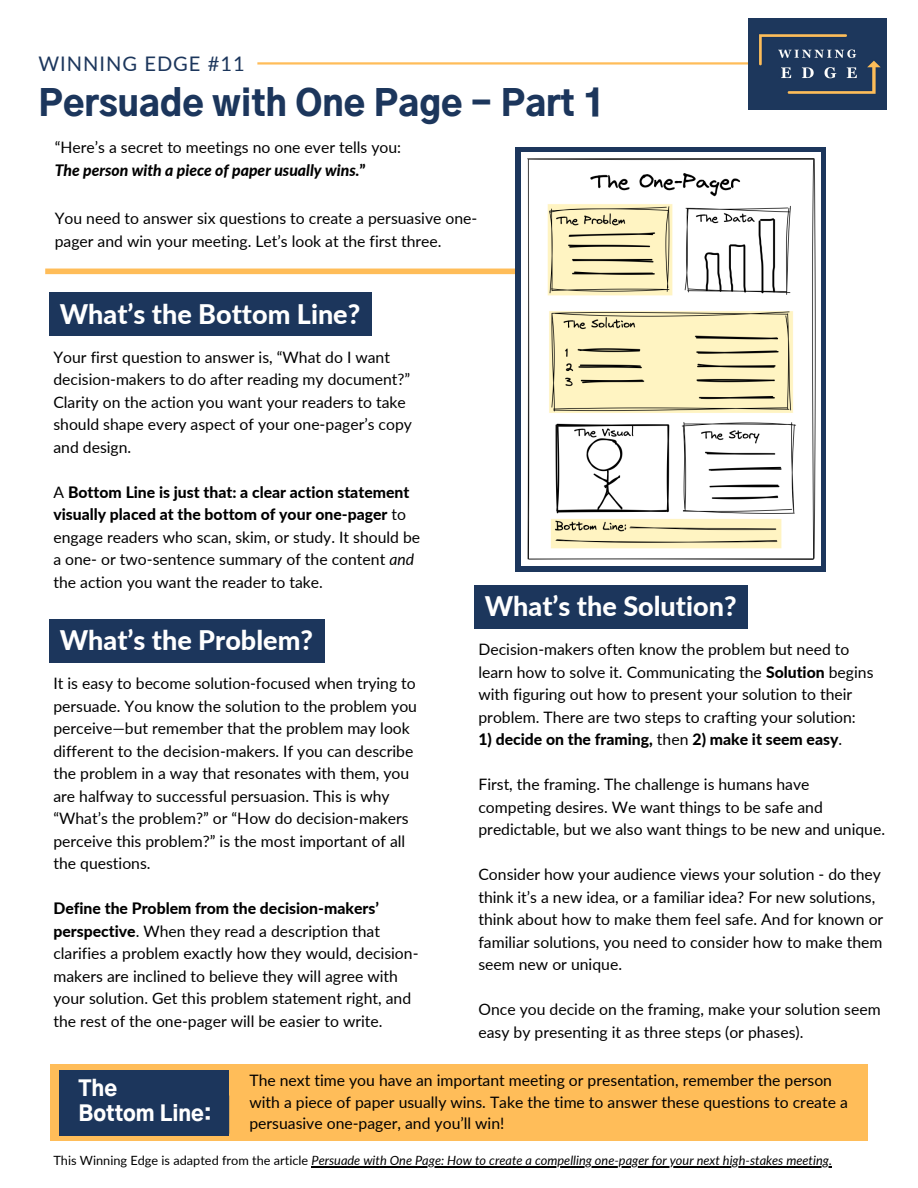
<style>
.page{position:relative;width:918px;height:1188px;background:#fff}
.page>*{position:absolute;margin:0;border:0;box-sizing:border-box;transform-origin:0 0}
.t1{font:900 35.1px "Gothic A1";color:#1c365c}
.t2{font:800 27px "Lato";color:#fff}
.t3{font:900 20.85px "Gothic A1";color:#fff}
.t4{font:20.1px "Lato";letter-spacing:.05em;color:#1c365c}
.t5{font:15.75px/22.5px "Lato";color:#000}
.t6{font:800 15.75px "Lato";color:#000}
.t7{font:italic 800 15.75px "Lato";color:#000}
.t8{font:italic 12.75px "Lato";color:#000}
.s1{font-style:normal}
.s2{font-weight:800}
.s3{font-style:italic}
.s4{font-weight:400}
</style>
<div class="page">
<hr style="left:257px;top:62px;width:627px;height:3px;background:#ffbd59">
<div style="left:45px;top:269px;width:594px;height:5px;background:#ffbd59"></div>
<img style="left:749px;top:19px;width:137px;height:91px">
<div style="left:516px;top:147px;width:310px;height:424px;background:#1c365c"></div>
<img style="left:521px;top:153px;width:300px;height:412px">
<div style="left:50px;top:1064px;width:818px;height:77px;background:#ffbd59"></div>
<div style="left:60px;top:1070px;width:169px;height:65px;background:#1c365c"></div>
<div style="left:49px;top:292px;width:323px;height:44px;background:#1c365c"></div>
<div style="left:49px;top:619px;width:275px;height:44px;background:#1c365c"></div>
<div style="left:474px;top:585px;width:274px;height:44px;background:#1c365c"></div>
<hr style="left:312px;top:1166px;width:520px;height:1px;background:#000">
<p class="t4" style="left:38px;top:51px;width:208px">WINNING EDGE #11</p>
<p class="t1" style="left:38px;top:88px;width:568px">Persuade with One Page - Part 1</p>
<p class="t5" style="left:55px;top:135px;width:348px">“Here’s a secret to meetings no one ever tells you:</p>
<p class="t7" style="left:55px;top:161px;width:313px">The person with a piece of paper usually wins.<span class="s1">”</span></p>
<p class="t5" style="left:55px;top:206px;width:424px;line-height:23.7px">You need to answer six questions to create a persuasive one&shy;pager and win your meeting. Let’s look at the first three.</p>
<p class="t2" style="left:60px;top:297px;width:302px">What’s the Bottom Line?</p>
<p class="t5" style="left:53px;top:345px;width:360px">Your first question to answer is, “What do I want decision-makers to do after reading my document?” Clarity on the action you want your readers to take should shape every aspect of your one-pager’s copy and design.</p>
<p class="t5" style="left:53px;top:480px;width:368px">A <span class="s2">Bottom Line is just that: a clear action statement visually placed at the bottom of your one-pager</span> to engage readers who scan, skim, or study. It should be a one- or two-sentence summary of the content <span class="s3">and </span>the action you want the reader to take.</p>
<p class="t2" style="left:60px;top:624px;width:255px">What’s the Problem?</p>
<p class="t5" style="left:53px;top:672px;width:365px">It is easy to become solution-focused when trying to persuade. You know the solution to the problem you perceive—but remember that the problem may look different to the decision-makers. If you can describe the problem in a way that resonates with them, you are halfway to successful persuasion. This is why “What’s the problem?” or “How do decision-makers perceive this problem?” is the most important of all the questions.</p>
<p class="t5" style="left:53px;top:897px;width:367px"><span class="s2">Define the Problem from the decision-makers’ perspective</span>. When they read a description that clarifies a problem exactly how they would, decision&shy;makers are inclined to believe they will agree with your solution. Get this problem statement right, and the rest of the one-pager will be easier to write.</p>
<p class="t2" style="left:485px;top:590px;width:253px">What’s the Solution?</p>
<p class="t5" style="left:478px;top:638px;width:397px">Decision-makers often know the problem but need to learn how to solve it. Communicating the <span class="s2">Solution</span> begins with figuring out how to present your solution to their problem. There are two steps to crafting your solution:</p>
<p class="t6" style="left:478px;top:730px;width:365px">1) decide on the framing, <span class="s4">then</span> 2) make it seem easy<span class="s4">.</span></p>
<p class="t5" style="left:478px;top:773px;width:408px">First, the framing. The challenge is humans have competing desires. We want things to be safe and predictable, but we also want things to be new and unique.</p>
<p class="t5" style="left:478px;top:863px;width:406px">Consider how your audience views your solution - do they think it’s a new idea, or a familiar idea? For new solutions, think about how to make them feel safe. And for known or familiar solutions, you need to consider how to make them seem new or unique.</p>
<p class="t5" style="left:478px;top:998px;width:404px">Once you decide on the framing, make your solution seem easy by presenting it as three steps (or phases).</p>
<p class="t5" style="left:249px;top:1069px;width:600px;line-height:21.3px">The next time you have an important meeting or presentation, remember the person with a piece of paper usually wins. Take the time to answer these questions to create a persuasive one-pager, and you’ll win!</p>
<p class="t3" style="left:78px;top:1079px;width:40px">The</p>
<p class="t3" style="left:78px;top:1104px;width:135px">Bottom Line:</p>
<p class="t8" style="left:53px;top:1153px;width:780px"><span class="s1">This Winning Edge is adapted from the article</span> Persuade with One Page: How to create a compelling one-pager for your next high-stakes meeting.</p>
</div>
